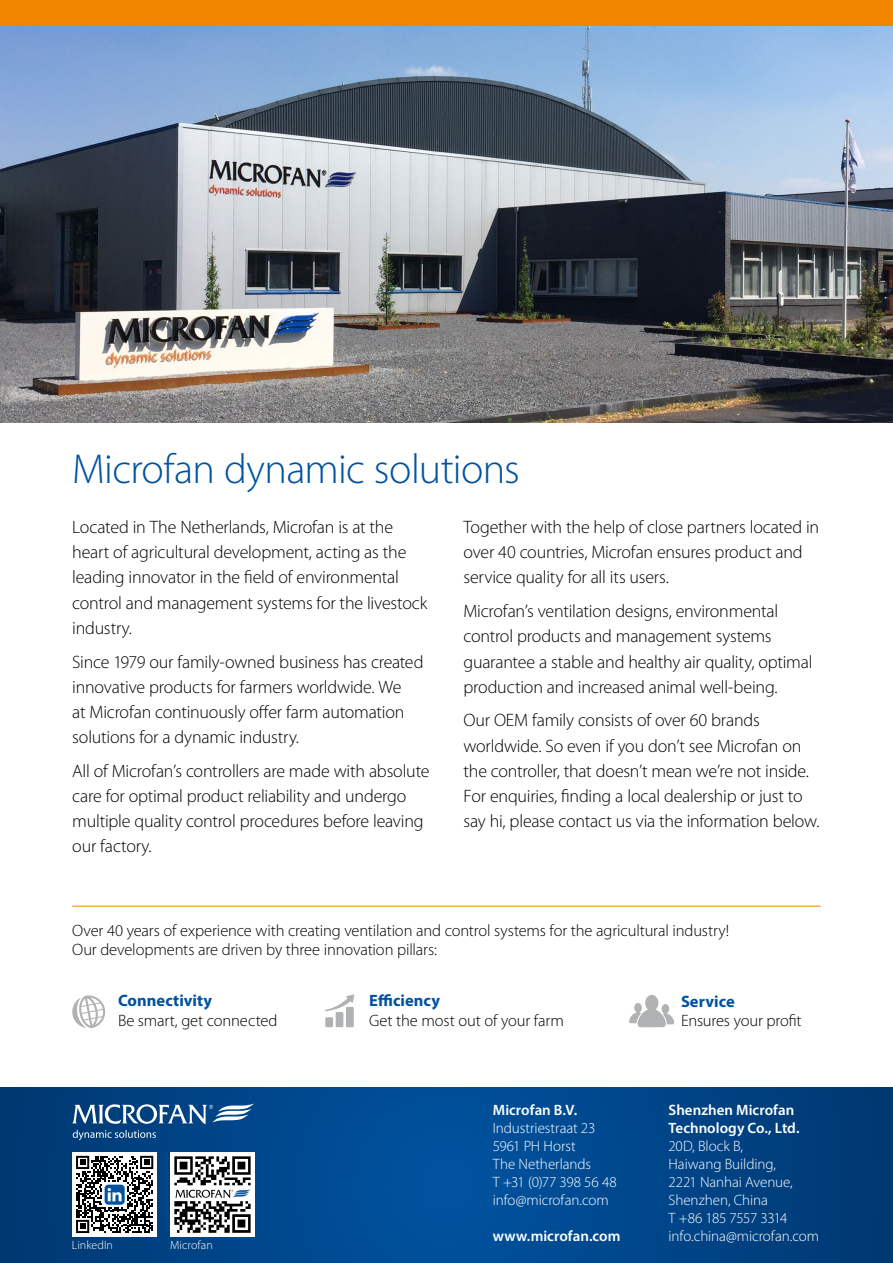
<style>
.page{position:relative;width:893px;height:1263px;background:#fff}
.page>*{position:absolute;margin:0;border:0;box-sizing:border-box;transform-origin:0 0}
.kopje{font:300 42px "Myriad Pro";letter-spacing:-.015em;color:#0052a0}
.body_extra_line_spac{font:300 18px/25.2px "Myriad Pro";letter-spacing:-.015em;color:#000}
.t1{font:300 16.5px/19.5px "Myriad Pro";letter-spacing:-.01em;color:#000}
.t2{font:300 15px/18px "Myriad Pro";letter-spacing:-.005em;color:#fff}
.t3{font:600 15px "Myriad Pro";color:#fff}
.t4{font:300 15px "Myriad Pro";letter-spacing:-.035em;color:#fff}
.t5{font:300 12px "Myriad Pro";letter-spacing:.005em;color:#fff}
.s1{font-weight:700;color:#0052a0}
.s2{font-weight:600}
</style>
<div class="page">
<img style="left:0;top:26px;width:893px;height:396px">
<svg style="left:72px;top:995px;width:33px;height:33px"></svg>
<hr style="left:72px;top:906px;width:749px;height:1px;background:#f18500">
<div style="left:0;top:0;width:893px;height:26px;background:#f18500"></div>
<svg style="left:0;top:1087px;width:893px;height:176px;background:#004588"></svg>
<svg style="left:325px;top:994px;width:29px;height:17px"></svg>
<div style="left:325px;top:1017px;width:8px;height:10px;background:#b1b2b3"></div>
<div style="left:336px;top:1012px;width:7px;height:15px;background:#b1b2b3"></div>
<div style="left:346px;top:1007px;width:8px;height:20px;background:#b1b2b3"></div>
<svg style="left:629px;top:995px;width:45px;height:33px"></svg>
<div style="left:72px;top:1152px;width:85px;height:85px;background:#fff"></div>
<svg style="left:73px;top:1130px;width:83px;height:10px"></svg>
<svg style="left:72px;top:1103px;width:182px;height:21px"></svg>
<img style="left:170px;top:1152px;width:85px;height:85px">
<div style="left:175px;top:1188px;width:75px;height:11px;background:#fff"></div>
<svg style="left:175px;top:1189px;width:75px;height:9px"></svg>
<svg style="left:76px;top:1156px;width:77px;height:77px"></svg>
<p class="kopje" style="left:72px;top:446px;width:449px">Microfan dynamic solutions</p>
<p class="body_extra_line_spac" style="left:72px;top:515px;width:357px">Located in The Netherlands, Microfan is at the heart of agricultural development, acting as the leading innovator in the field of environmental control and management systems for the livestock industry.</p>
<p class="body_extra_line_spac" style="left:72px;top:649px;width:353px">Since 1979 our family-owned business has created innovative products for farmers worldwide. We<br>at Microfan continuously offer farm automation solutions for a dynamic industry.</p>
<p class="body_extra_line_spac" style="left:72px;top:758px;width:359px">All of Microfan’s controllers are made with absolute care for optimal product reliability and undergo multiple quality control procedures before leaving our factory.</p>
<p class="body_extra_line_spac" style="left:463px;top:515px;width:357px">Together with the help of close partners located in over 40 countries, Microfan ensures product and service quality for all its users.</p>
<p class="body_extra_line_spac" style="left:463px;top:599px;width:350px">Microfan’s ventilation designs, environmental control products and management systems guarantee a stable and healthy air quality, optimal production and increased animal well-being.</p>
<p class="body_extra_line_spac" style="left:463px;top:708px;width:357px">Our OEM family consists of over 60 brands worldwide. So even if you don’t see Microfan on the controller, that doesn’t mean we’re not inside.<br>For enquiries, finding a local dealership or just to say hi, please contact us via the information below.</p>
<p class="t1" style="left:72px;top:921px;width:658px">Over 40 years of experience with creating ventilation and control systems for the agricultural industry!<br>Our developments are driven by three innovation pillars:</p>
<p class="t1" style="left:118px;top:991px;width:161px"><span class="s1">Connectivity<br></span>Be smart, get connected</p>
<p class="t1" style="left:369px;top:991px;width:196px"><span class="s1">Efficiency<br></span>Get the most out of your farm</p>
<p class="t1" style="left:681px;top:992px;width:122px"><span class="s1">Service<br></span>Ensures your profit</p>
<p class="t5" style="left:72px;top:1238px;width:43px">LinkedIn</p>
<p class="t5" style="left:170px;top:1238px;width:44px">Microfan</p>
<p class="t2" style="left:493px;top:1101px;width:104px"><span class="s2">Microfan B.V.<br></span>Industriestraat 23</p>
<p class="t2" style="left:493px;top:1137px;width:85px">5961 PH Horst</p>
<p class="t2" style="left:493px;top:1155px;width:100px">The Netherlands</p>
<p class="t2" style="left:493px;top:1173px;width:125px">T +31 (0)77 398 56 48</p>
<p class="t2" style="left:493px;top:1191px;width:117px">info@microfan.com</p>
<p class="t3" style="left:493px;top:1226px;width:129px">www.microfan.com</p>
<p class="t3" style="left:669px;top:1100px;width:127px">Shenzhen Microfan</p>
<p class="t3" style="left:669px;top:1118px;width:133px">Technology Co., Ltd.</p>
<p class="t2" style="left:669px;top:1137px;width:126px">20D, Block B,<br>Haiwang Building,<br>2221 Nanhai Avenue,<br>Shenzhen, China</p>
<p class="t4" style="left:669px;top:1209px;width:120px">T +86 185 7557 3314</p>
<p class="t2" style="left:669px;top:1227px;width:152px">info.china@microfan.com</p>
</div>
